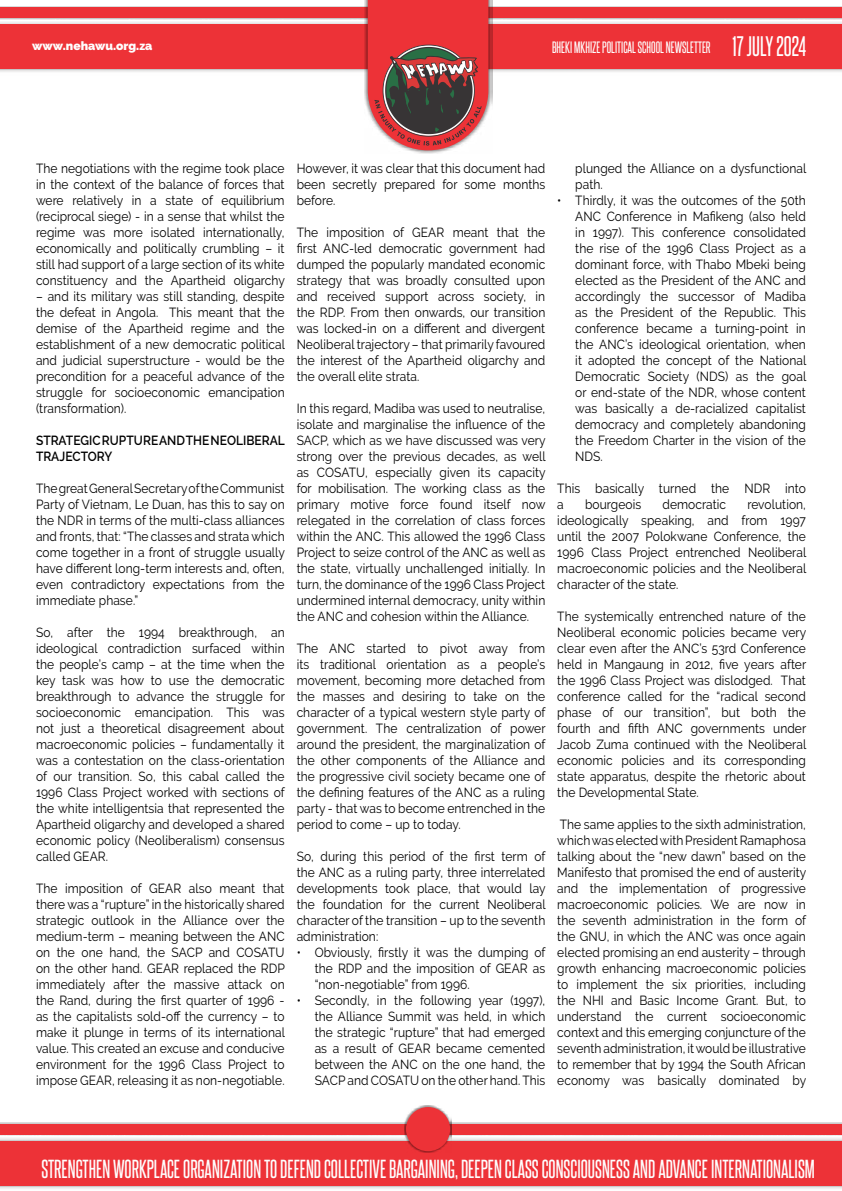
<style>
.page{position:relative;width:842px;height:1191px;background:#fff}
.page>*{position:absolute;margin:0;border:0;box-sizing:border-box;transform-origin:0 0}
.t1{font:24px "Steelfish Rg";color:#fff}
.t2{font:22.2px "Steelfish Rg";color:#fefefe}
.t3{font:14px "Steelfish Rg";color:#fefefe}
.t4{font:13.2px/16px "Raleway";letter-spacing:.005em;color:#000;text-align:justify;scale:.91 1}
.t5{font:600 13.2px/16px "Raleway";letter-spacing:.005em;color:#000;scale:.91 1}
.t6{font:900 12px "Raleway";color:#fefefe}
</style>
<div class="page">
<img style="left:0;top:6px;width:842px;height:70px">
<div style="left:0;top:25px;width:842px;height:44px;background:#ed3237"></div>
<div style="left:0;top:8px;width:842px;height:10px;background:#ed3237"></div>
<img style="left:364px;top:0;width:128px;height:154px">
<svg style="left:368px;top:0;width:120px;height:150px"></svg>
<img style="left:0;top:1122px;width:842px;height:67px">
<div style="left:0;top:1141px;width:842px;height:44px;background:#ed3237"></div>
<div style="left:0;top:1124px;width:842px;height:10px;background:#ed3237"></div>
<img style="left:405px;top:1105px;width:46px;height:47px">
<div style="left:406px;top:1107px;width:44px;height:44px;background:#ed3237;border-radius:50%"></div>
<p class="t6" style="left:32px;top:39px;width:122px">www.nehawu.org.za</p>
<p class="t3" style="left:552px;top:37px;width:160px">BHEKI MKHIZE POLITICAL SCHOOL NEWSLETTER</p>
<h1 class="t1" style="left:733px;top:30px;width:75px">17 JULY 2024</h1>
<p class="t4" style="left:36px;top:160px;width:275px">The negotiations with the regime took place in the context of the balance of forces that were relatively in a state of equilibrium (reciprocal siege) - in a sense that whilst the regime was more isolated internationally, economically and politically crumbling – it still had support of a large section of its white constituency and the Apartheid oligarchy</p>
<p class="t4" style="left:36px;top:288px;width:275px">– and its military was still standing, despite the defeat in Angola. This meant that the demise of the Apartheid regime and the establishment of a new democratic political and judicial superstructure - would be the precondition for a peaceful advance of the struggle for socioeconomic emancipation (transformation).</p>
<p class="t5" style="left:36px;top:432px;width:275px">STRATEGIC RUPTURE AND THE NEOLIBERAL<br>TRAJECTORY</p>
<p class="t4" style="left:36px;top:480px;width:275px">The great General Secretary of the Communist Party of Vietnam, Le Duan, has this to say on the NDR in terms of the multi-class alliances and fronts, that: “The classes and strata which come together in a front of struggle usually have different long-term interests and, often, even contradictory expectations from the immediate phase.”</p>
<p class="t4" style="left:36px;top:624px;width:275px">So, after the 1994 breakthrough, an ideological contradiction surfaced within the people’s camp – at the time when the key task was how to use the democratic breakthrough to advance the struggle for socioeconomic emancipation. This was not just a theoretical disagreement about macroeconomic policies – fundamentally it was a contestation on the class-orientation of our transition. So, this cabal called the 1996 Class Project worked with sections of the white intelligentsia that represented the Apartheid oligarchy and developed a shared economic policy (Neoliberalism) consensus called GEAR.</p>
<p class="t4" style="left:36px;top:880px;width:275px">The imposition of GEAR also meant that there was a “rupture” in the historically shared strategic outlook in the Alliance over the medium-term – meaning between the ANC on the one hand, the SACP and COSATU on the other hand. GEAR replaced the RDP immediately after the massive attack on the Rand, during the first quarter of 1996 - as the capitalists sold-off the currency – to make it plunge in terms of its international value. This created an excuse and conducive environment for the 1996 Class Project to impose GEAR, releasing it as non-negotiable.</p>
<p class="t4" style="left:297px;top:160px;width:275px">However, it was clear that this document had been secretly prepared for some months before.</p>
<p class="t4" style="left:297px;top:224px;width:275px">The imposition of GEAR meant that the first ANC-led democratic government had dumped the popularly mandated economic strategy that was broadly consulted upon and received support across society, in the RDP. From then onwards, our transition was locked-in on a different and divergent Neoliberal trajectory – that primarily favoured the interest of the Apartheid oligarchy and the overall elite strata.</p>
<p class="t4" style="left:297px;top:400px;width:275px">In this regard, Madiba was used to neutralise, isolate and marginalise the influence of the SACP, which as we have discussed was very strong over the previous decades, as well as COSATU, especially given its capacity for mobilisation. The working class as the primary motive force found itself now relegated in the correlation of class forces within the ANC. This allowed the 1996 Class Project to seize control of the ANC as well as the state, virtually unchallenged initially. In turn, the dominance of the 1996 Class Project undermined internal democracy, unity within the ANC and cohesion within the Alliance.</p>
<p class="t4" style="left:297px;top:640px;width:275px">The ANC started to pivot away from its traditional orientation as a people’s movement, becoming more detached from the masses and desiring to take on the character of a typical western style party of government. The centralization of power around the president, the marginalization of the other components of the Alliance and the progressive civil society became one of the defining features of the ANC as a ruling party - that was to become entrenched in the period to come – up to today.</p>
<p class="t4" style="left:297px;top:848px;width:275px">So, during this period of the first term of the ANC as a ruling party, three interrelated developments took place, that would lay the foundation for the current Neoliberal character of the transition – up to the seventh administration:</p>
<p class="t4" style="left:315px;top:944px;width:255px;text-indent:-18px">• Obviously, firstly it was the dumping of the RDP and the imposition of GEAR as “non-negotiable” from 1996.</p>
<p class="t4" style="left:315px;top:992px;width:255px;text-indent:-18px">• Secondly, in the following year (1997), the Alliance Summit was held, in which the strategic “rupture” that had emerged as a result of GEAR became cemented between the ANC on the one hand, the SACP and COSATU on the other hand. This</p>
<p class="t4" style="left:575px;top:160px;width:255px">plunged the Alliance on a dysfunctional path.</p>
<p class="t4" style="left:575px;top:192px;width:255px;text-indent:-18px">• Thirdly, it was the outcomes of the 50th ANC Conference in Mafikeng (also held in 1997). This conference consolidated the rise of the 1996 Class Project as a dominant force, with Thabo Mbeki being elected as the President of the ANC and accordingly the successor of Madiba as the President of the Republic. This conference became a turning-point in the ANC’s ideological orientation, when it adopted the concept of the National Democratic Society (NDS) as the goal or end-state of the NDR, whose content was basically a de-racialized capitalist democracy and completely abandoning the Freedom Charter in the vision of the NDS.</p>
<p class="t4" style="left:557px;top:480px;width:275px">This basically turned the NDR into a</p>
<p class="t4" style="left:557px;top:496px;width:275px;text-indent:190px">revolution, ideologically speaking, and from 1997 until the 2007 Polokwane Conference, the 1996 Class Project entrenched Neoliberal macroeconomic policies and the Neoliberal character of the state.</p>
<p class="t4" style="left:557px;top:608px;width:275px">The systemically entrenched nature of the Neoliberal economic policies became very clear even after the ANC’s 53rd Conference held in Mangaung in 2012, five years after the 1996 Class Project was dislodged. That conference called for the “radical second phase of our transition”, but both the fourth and fifth ANC governments under Jacob Zuma continued with the Neoliberal economic policies and its corresponding state apparatus, despite the rhetoric about the Developmental State.</p>
<p class="t4" style="left:557px;top:816px;width:275px">The same applies to the sixth administration, which was elected with President Ramaphosa talking about the “new dawn” based on the Manifesto that promised the end of austerity and the implementation of progressive macroeconomic policies. We are now in the seventh administration in the form of the GNU, in which the ANC was once again elected promising an end austerity – through growth enhancing macroeconomic policies to implement the six priorities, including the NHI and Basic Income Grant. But, to understand the current socioeconomic context and this emerging conjuncture of the seventh administration, it would be illustrative to remember that by 1994 the South African economy was basically dominated by</p>
<p class="t4" style="left:585px;top:496px;width:63px">bourgeois</p>
<p class="t4" style="left:662px;top:496px;width:71px">democratic</p>
<h2 class="t2" style="left:41px;top:1153px;width:775px">STRENGTHEN WORKPLACE ORGANIZATION TO DEFEND COLLECTIVE BARGAINING, DEEPEN CLASS CONSCIOUSNESS AND ADVANCE INTERNATIONALISM</h2>
</div>
